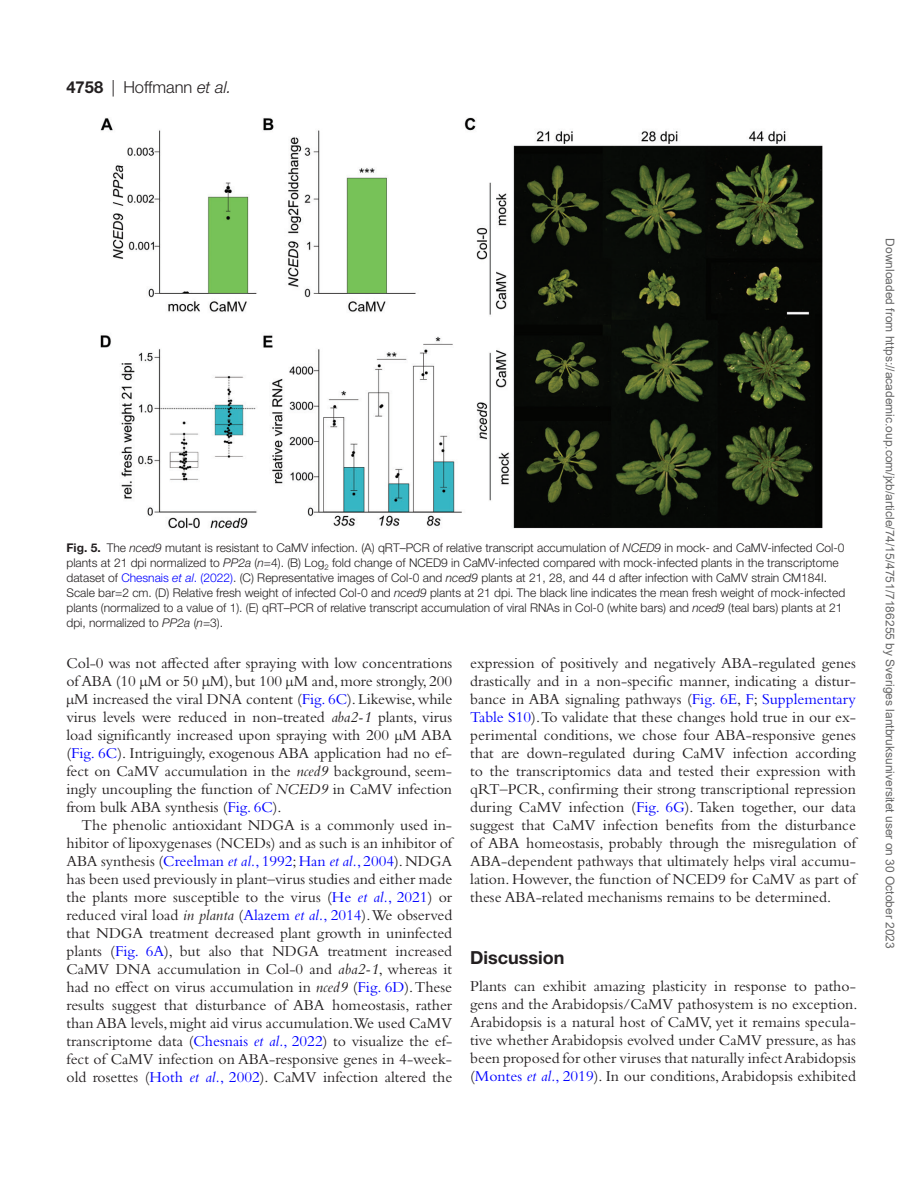
<style>
.page{position:relative;width:919px;height:1187px;background:#fff}
.page>*{position:absolute;margin:0;border:0;box-sizing:border-box;transform-origin:0 0}
.t1{font:700 18px "Helvetica Neue LT Std";color:#231f20}
.t2{font:300 16.5px "Helvetica Neue LT Std";color:#231f20}
.t3{font:15.75px/18px "Bembo Std";color:#231f20;text-align:justify}
.t4{font:300 12px/15px "Helvetica Neue LT Std";color:#231f20}
.t5{font:12px "Arial";color:#666}
.s1{font-weight:700}
.s2{font-style:italic}
.s3{color:#00f}
.s4{font-style:italic;color:#00f}
</style>
<div class="page">
<img style="left:100px;top:117px;width:722px;height:411px">
<p class="t2" style="left:66px;top:77px;width:166px"><span class="s1">4758</span> | Hoffmann <span class="s2">et al.</span></p>
<p class="t4" style="left:66px;top:540px;width:780px"><span class="s1">Fig. 5.</span> The <span class="s2">nced9</span> mutant is resistant to CaMV infection. (A) qRT–PCR of relative transcript accumulation of <span class="s2">NCED9</span> in mock- and CaMV-infected Col-0 plants at 21 dpi normalized to <span class="s2">PP2a</span> (<span class="s2">n</span>=4). (B) Log<sub>2</sub> fold change of NCED9 in CaMV-infected compared with mock-infected plants in the transcriptome dataset of <span class="s3">Chesnais</span> <span class="s4">et al</span><span class="s3">. (2022)</span>. (C) Representative images of Col-0 and <span class="s2">nced9</span> plants at 21, 28, and 44 d after infection with CaMV strain CM184I.<br>Scale bar=2 cm. (D) Relative fresh weight of infected Col-0 and <span class="s2">nced9</span> plants at 21 dpi. The black line indicates the mean fresh weight of mock-infected plants (normalized to a value of 1). (E) qRT–PCR of relative transcript accumulation of viral RNAs in Col-0 (white bars) and <span class="s2">nced9</span> (teal bars) plants at 21 dpi, normalized to <span class="s2">PP2a</span> (<span class="s2">n</span>=3).</p>
<p class="t3" style="left:66px;top:653px;width:387px">Col-0 was not affected after spraying with low concentrations of ABA (10 µM or 50 µM), but 100 µM and, more strongly, 200 µM increased the viral DNA content (<span class="s3">Fig. 6C</span>). Likewise, while virus levels were reduced in non-treated <span class="s2">aba2-1</span> plants, virus load significantly increased upon spraying with 200 µM ABA (<span class="s3">Fig. 6C</span>). Intriguingly, exogenous ABA application had no ef&shy;fect on CaMV accumulation in the <span class="s2">nced9</span> background, seem&shy;ingly uncoupling the function of <span class="s2">NCED9</span> in CaMV infection from bulk ABA synthesis (<span class="s3">Fig. 6C</span>).</p>
<p class="t3" style="left:66px;top:815px;width:387px;text-indent:15px">The phenolic antioxidant NDGA is a commonly used in&shy;hibitor of lipoxygenases (NCEDs) and as such is an inhibitor of ABA synthesis (<span class="s3">Creelman</span> <span class="s4">et al.</span><span class="s3">, 1992</span>; <span class="s3">Han</span> <span class="s4">et al.</span><span class="s3">, 2004</span>). NDGA has been used previously in plant–virus studies and either made the plants more susceptible to the virus (<span class="s3">He</span> <span class="s4">et al.</span><span class="s3">, 2021</span>) or reduced viral load <span class="s2">in planta</span> (<span class="s3">Alazem</span> <span class="s4">et al.</span><span class="s3">, 2014</span>). We observed that NDGA treatment decreased plant growth in uninfected plants (<span class="s3">Fig. 6A</span>), but also that NDGA treatment increased CaMV DNA accumulation in Col-0 and <span class="s2">aba2-1</span>, whereas it had no effect on virus accumulation in <span class="s2">nced9</span> (<span class="s3">Fig. 6D</span>). These results suggest that disturbance of ABA homeostasis, rather than ABA levels, might aid virus accumulation.We used CaMV transcriptome data (<span class="s3">Chesnais</span> <span class="s4">et al.</span><span class="s3">, 2022</span>) to visualize the ef&shy;fect of CaMV infection on ABA-responsive genes in 4-week&shy;old rosettes (<span class="s3">Hoth</span> <span class="s4">et al.</span><span class="s3">, 2002</span>). CaMV infection altered the</p>
<p class="t3" style="left:470px;top:653px;width:387px">expression of positively and negatively ABA-regulated genes drastically and in a non-specific manner, indicating a distur&shy;bance in ABA signaling pathways (<span class="s3">Fig. 6E</span>, <span class="s3">F</span>; <span class="s3">Supplementary Table S10</span>).To validate that these changes hold true in our ex&shy;perimental conditions, we chose four ABA-responsive genes that are down-regulated during CaMV infection according to the transcriptomics data and tested their expression with qRT–PCR, confirming their strong transcriptional repression during CaMV infection (<span class="s3">Fig. 6G</span>). Taken together, our data suggest that CaMV infection benefits from the disturbance of ABA homeostasis, probably through the misregulation of ABA-dependent pathways that ultimately helps viral accumu&shy;lation. However, the function of NCED9 for CaMV as part of these ABA-related mechanisms remains to be determined.</p>
<p class="t1" style="left:470px;top:945px;width:96px">Discussion</p>
<p class="t3" style="left:470px;top:977px;width:389px">Plants can exhibit amazing plasticity in response to patho&shy;gens and the Arabidopsis/CaMV pathosystem is no exception.<br>Arabidopsis is a natural host of CaMV, yet it remains specula&shy;tive whether Arabidopsis evolved under CaMV pressure, as has been proposed for other viruses that naturally infect Arabidopsis (<span class="s3">Montes</span> <span class="s4">et al.</span><span class="s3">, 2019</span>). In our conditions, Arabidopsis exhibited</p>
<p class="t5" style="left:894px;top:238px;width:711px;rotate:90deg">Downloaded from https://academic.oup.com/jxb/article/74/15/4751/7186255 by Sveriges lantbruksuniversitet user on 30 October 2023</p>
</div>
